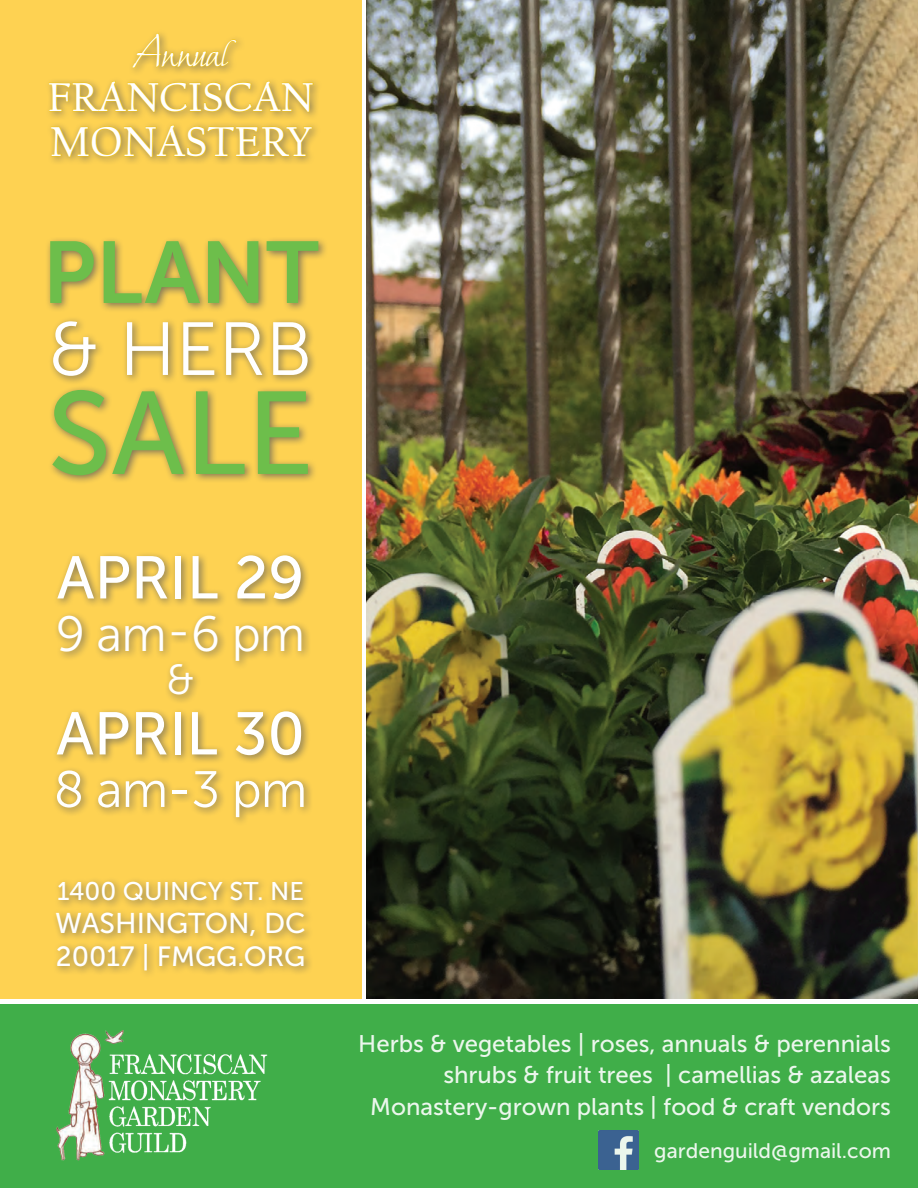
<style>
.page{position:relative;width:918px;height:1188px;background:#fff}
.page>*{position:absolute;margin:0;border:0;box-sizing:border-box;transform-origin:0 0}
.t1{font:117px "Museo Sans 500";color:#6dbe4b}
.t2{font:87px "Museo Sans 700";color:#6dbe4b}
.t3{font:75px "Museo Sans 300";color:#fff}
.t4{font:60px "Museo Sans 500";color:#fff}
.t5{font:51px "Museo Sans 300";color:#fff}
.t6{font:49.5px "Museo Sans 300";color:#fff}
.t7{font:43.5px "Californian FB Text";color:#fff}
.t8{font:42px "Californian FB Text";color:#fff}
.t9{font:42px "Museo Sans 300";color:#fff}
.t10{font:40.5px "Moon Dance One ROB";color:#fff}
.t11{font:28.5px "Museo Sans 500";color:#fff}
.t12{font:27.75px "Museo Sans 500";color:#fff}
.t13{font:25.5px "Museo Sans 500";color:#fff}
.t14{font:24px/31.5px "Museo Sans 500";color:#fff;text-align:right}
.t15{font:21px "Museo Sans 500";color:#fff}
</style>
<div class="page">
<div style="left:0;top:0;width:361px;height:999px;background:#fed252"></div>
<img style="left:366px;top:0;width:552px;height:999px">
<div style="left:0;top:1004px;width:918px;height:184px;background:#40ae49"></div>
<img style="left:599px;top:1130px;width:39px;height:40px">
<div style="left:44px;top:29px;width:285px;height:951px;background:#57585a;opacity:.75"></div>
<svg style="left:132px;top:34px;width:105px;height:34px"></svg>
<svg style="left:48px;top:81px;width:266px;height:92px"></svg>
<img style="left:56px;top:1031px;width:212px;height:130px">
<h3 class="t10" style="left:133px;top:28px;width:96px">Annual</h3>
<h3 class="t8" style="left:48px;top:75px;width:268px">FRANCISCAN</h3>
<h3 class="t7" style="left:50px;top:119px;width:263px">MONASTERY</h3>
<h2 class="t2" style="left:42px;top:224px;width:278px">PLANT</h2>
<h3 class="t3" style="left:49px;top:309px;width:265px">&amp; HERB</h3>
<h1 class="t1" style="left:47px;top:370px;width:268px">SALE</h1>
<h3 class="t4" style="left:57px;top:545px;width:249px">APRIL 29</h3>
<h3 class="t6" style="left:56px;top:607px;width:251px">9 am-6 pm</h3>
<h3 class="t9" style="left:166px;top:657px;width:30px">&amp;</h3>
<h3 class="t4" style="left:56px;top:701px;width:250px">APRIL 30</h3>
<h3 class="t5" style="left:54px;top:762px;width:255px">8 am-3 pm</h3>
<p class="t13" style="left:57px;top:877px;width:248px">1400 QUINCY ST. NE</p>
<p class="t11" style="left:55px;top:908px;width:252px">WASHINGTON, DC</p>
<p class="t12" style="left:56px;top:941px;width:251px">20017 | FMGG.ORG</p>
<p class="t14" style="left:358px;top:1028px;width:534px">Herbs &amp; vegetables | roses, annuals &amp; perennials shrubs &amp; fruit trees | camellias &amp; azaleas<br>Monastery-grown plants | food &amp; craft vendors</p>
<p class="t15" style="left:654px;top:1140px;width:238px">gardenguild@gmail.com</p>
</div>
